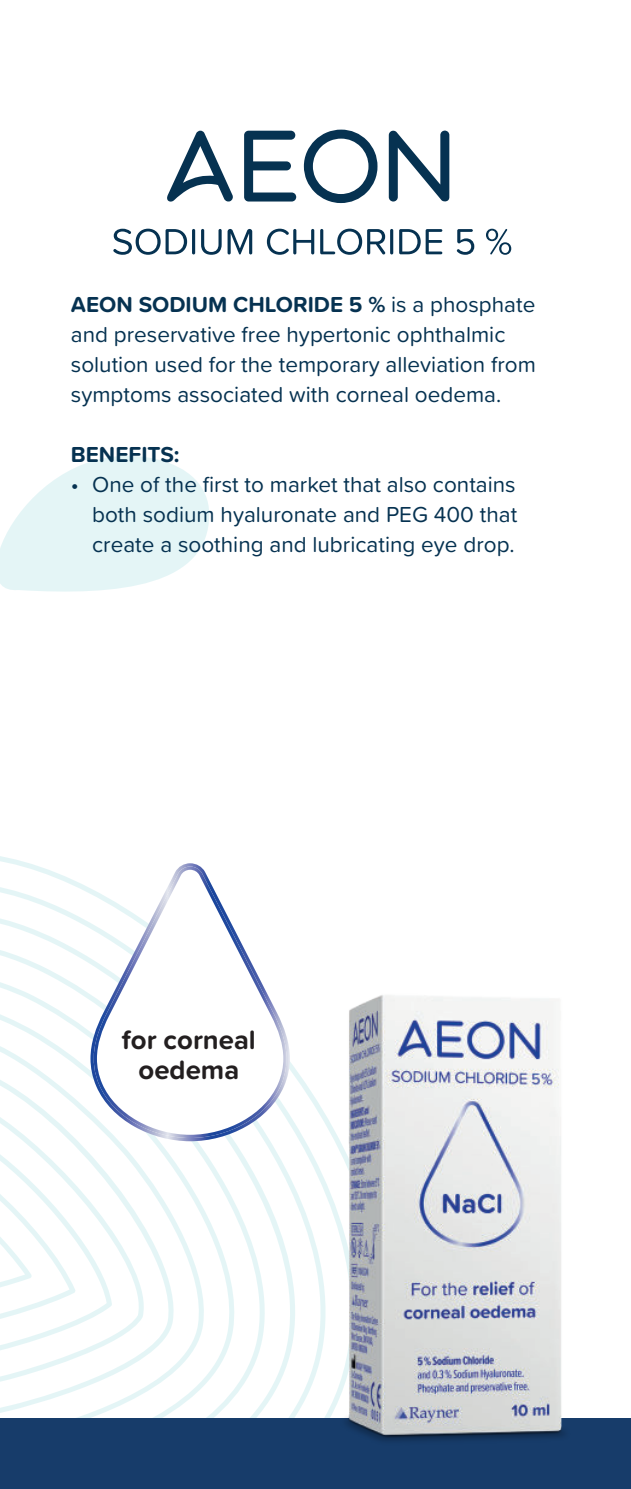
<style>
.page{position:relative;width:631px;height:1489px;background:#fff}
.page>*{position:absolute;margin:0;border:0;box-sizing:border-box;transform-origin:0 0}
.t1{font:700 27.5px/30px "Proxima Soft";color:#231f20;text-align:center}
.t2{font:22.5px/30px "Proxima Soft";color:#063251}
.t3{font:700 22.5px "Proxima Soft";color:#063251}
.s1{font-weight:700}
</style>
<div class="page">
<svg style="left:242px;top:130px;width:34px;height:1287px"></svg>
<svg style="left:210px;top:1141px;width:32px;height:276px"></svg>
<svg style="left:0;top:456px;width:209px;height:961px"></svg>
<svg style="left:113px;top:229px;width:74px;height:26px"></svg>
<hr style="left:192px;top:229px;width:3px;height:25px;background:#063251;border-radius:2px">
<svg style="left:201px;top:229px;width:51px;height:26px"></svg>
<svg style="left:267px;top:229px;width:47px;height:26px"></svg>
<svg style="left:320px;top:229px;width:65px;height:26px"></svg>
<hr style="left:390px;top:229px;width:3px;height:25px;background:#063251;border-radius:2px">
<svg style="left:399px;top:229px;width:43px;height:25px"></svg>
<svg style="left:457px;top:229px;width:17px;height:26px"></svg>
<svg style="left:486px;top:229px;width:25px;height:26px"></svg>
<svg style="left:167px;top:131px;width:66px;height:71px"></svg>
<svg style="left:244px;top:131px;width:52px;height:70px"></svg>
<svg style="left:304px;top:130px;width:73px;height:73px"></svg>
<svg style="left:389px;top:130px;width:60px;height:72px"></svg>
<img style="left:89px;top:863px;width:203px;height:278px">
<img style="left:90px;top:866px;width:199px;height:271px">
<div style="left:0;top:1417px;width:631px;height:71px;background:#173c6a"></div>
<img style="left:311px;top:995px;width:291px;height:446px">
<p class="t2" style="left:71px;top:291px;width:466px"><span class="s1">AEON SODIUM CHLORIDE 5 %</span> is a phosphate and preservative free hypertonic ophthalmic solution used for the temporary alleviation from symptoms associated with corneal oedema.</p>
<p class="t3" style="left:71px;top:445px;width:110px">BENEFITS:</p>
<p class="t2" style="left:92px;top:471px;width:427px;text-align:justify;text-indent:-21px">• One of the first to market that also contains both sodium hyaluronate and PEG 400 that create a soothing and lubricating eye drop.</p>
<p class="t1" style="left:122px;top:1025px;width:135px">for corneal oedema</p>
</div>
